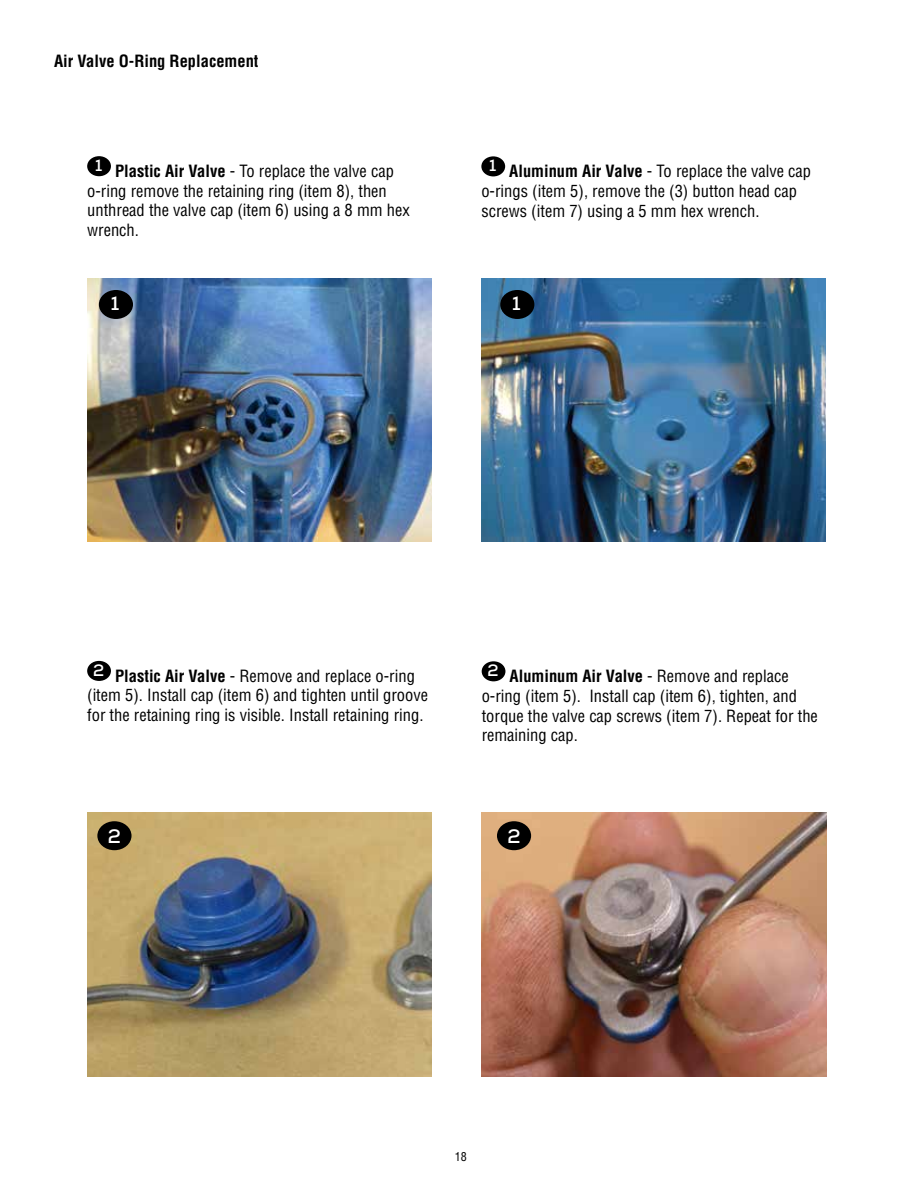
<style>
.page{position:relative;width:918px;height:1188px;background:#fff}
.page>*{position:absolute;margin:0;border:0;box-sizing:border-box;transform-origin:0 0}
.t1{font:700 19.5px "Nexa";color:#fff}
.t2{font:condensed 16.5px/19.8px "Helvetica";color:#000}
.t3{font:700 condensed 16.5px "Helvetica";color:#000}
.t4{font:condensed 12px "Helvetica";color:#000}
.s1{font-weight:700}
</style>
<div class="page">
<img style="left:87px;top:813px;width:345px;height:264px">
<img style="left:482px;top:813px;width:344px;height:264px">
<div style="left:87px;top:661px;width:24px;height:20px;background:#000;border-radius:50%"></div>
<div style="left:482px;top:661px;width:23px;height:20px;background:#000;border-radius:50%"></div>
<div style="left:497px;top:821px;width:34px;height:29px;background:#000;border-radius:50%"></div>
<div style="left:97px;top:821px;width:35px;height:29px;background:#000;border-radius:50%"></div>
<div style="left:87px;top:156px;width:24px;height:20px;background:#000;border-radius:50%"></div>
<img style="left:87px;top:278px;width:345px;height:263px">
<img style="left:481px;top:278px;width:345px;height:263px">
<div style="left:481px;top:156px;width:24px;height:20px;background:#000;border-radius:50%"></div>
<div style="left:99px;top:290px;width:34px;height:29px;background:#000;border-radius:50%"></div>
<div style="left:500px;top:290px;width:34px;height:29px;background:#000;border-radius:50%"></div>
<p class="t3" style="left:54px;top:51px;width:206px">Air Valve O-Ring Replacement</p>
<p class="t2" style="left:87px;top:161px;width:324px;text-indent:8px"><sup>1</sup> <span class="s1">Plastic Air Valve</span> - To replace the valve cap o-ring remove the retaining ring (item 8), then unthread the valve cap (item 6) using a 8 mm hex wrench.</p>
<p class="t2" style="left:481px;top:161px;width:331px;text-indent:8px"><sup>1</sup> <span class="s1">Aluminum Air Valve</span> - To replace the valve cap o-rings (item 5), remove the (3) button head cap screws (item 7) using a 5 mm hex wrench.</p>
<p class="t1" style="left:111px;top:291px;width:10px">1</p>
<p class="t1" style="left:512px;top:291px;width:10px">1</p>
<p class="t2" style="left:87px;top:665px;width:342px;text-align:center"><sup>2</sup> <span class="s1">Plastic Air Valve</span> - Remove and replace o-ring (item 5). Install cap (item 6) and tighten until groove for the retaining ring is visible. Install retaining ring.</p>
<p class="t2" style="left:482px;top:666px;width:338px;text-indent:6px"><sup>2</sup> <span class="s1">Aluminum Air Valve</span> - Remove and replace o-ring (item 5). Install cap (item 6), tighten, and torque the valve cap screws (item 7). Repeat for the remaining cap.</p>
<p class="t1" style="left:108px;top:823px;width:15px">2</p>
<p class="t1" style="left:507px;top:823px;width:15px">2</p>
<p class="t4" style="left:455px;top:1149px;width:13px">18</p>
</div>
